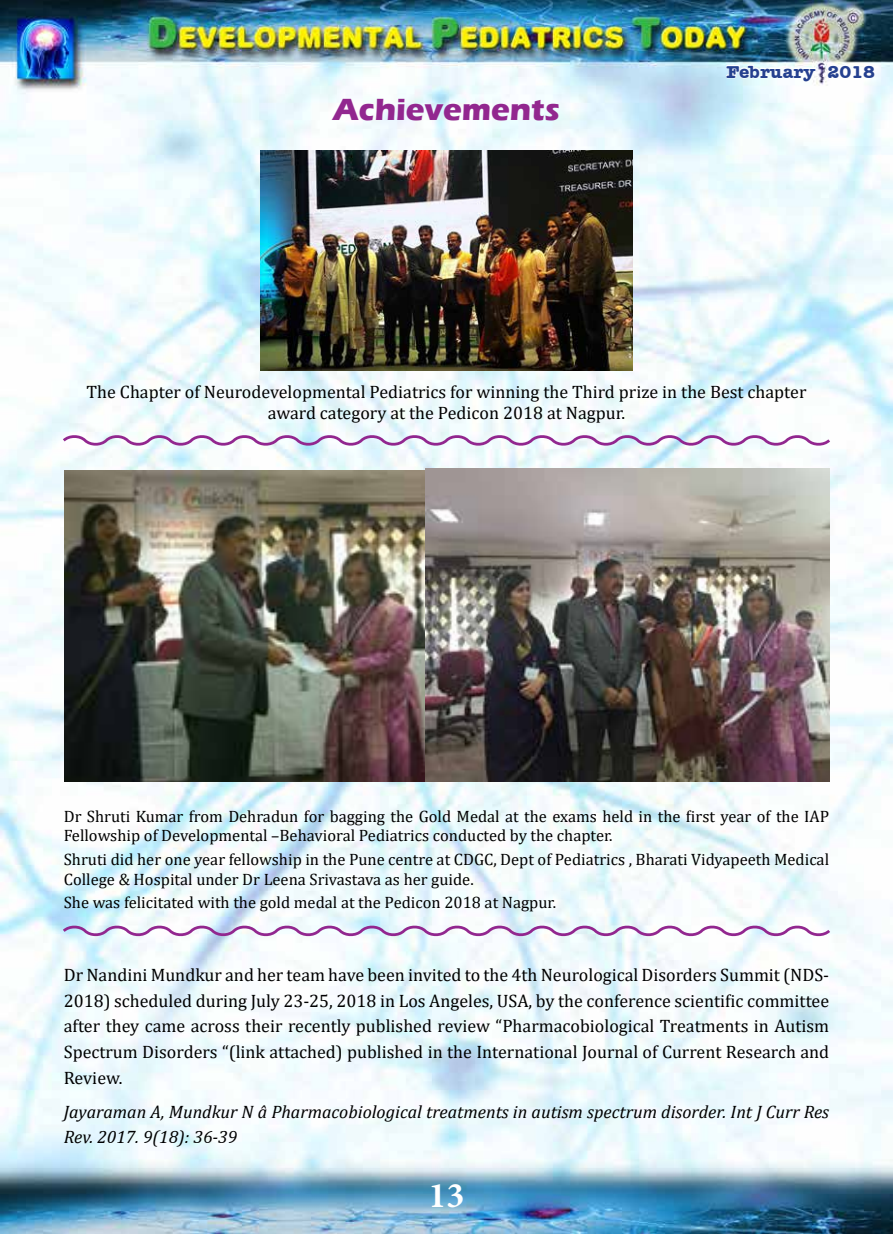
<style>
.page{position:relative;width:893px;height:1234px;background:#fff}
.page>*{position:absolute;margin:0;border:0;box-sizing:border-box;transform-origin:0 0}
.t1{font:700 36px "Minion Pro";color:#fff}
.t2{font:700 31.5px "Eras ITC";color:#92278f}
.t3{font:18px/25.5px "Cambria";color:#000;text-align:center}
.t4{font:italic 18px/25.5px "Cambria";color:#000}
.t5{font:700 18px "Amer Typewriter IT Cby BT";color:#25408f}
.t6{font:16.5px/19.5px "Cambria";color:#000}
</style>
<div class="page">
<img style="left:0;top:0;width:893px;height:1233px">
<svg style="left:725px;top:63px;width:93px;height:20px"></svg>
<svg style="left:826px;top:64px;width:50px;height:16px"></svg>
<img style="left:261px;top:150px;width:371px;height:220px">
<img style="left:65px;top:470px;width:360px;height:311px">
<img style="left:425px;top:469px;width:404px;height:312px">
<svg style="left:60px;top:431px;width:773px;height:18px"></svg>
<svg style="left:60px;top:921px;width:773px;height:18px"></svg>
<h2 class="t2" style="left:333px;top:91px;width:228px">Achievements</h2>
<p class="t5" style="left:727px;top:60px;width:150px">February 2018</p>
<p class="t3" style="left:87px;top:381px;width:721px;line-height:21px">The Chapter of Neurodevelopmental Pediatrics for winning the Third prize in the Best chapter award category at the Pedicon 2018 at Nagpur.</p>
<p class="t6" style="left:64px;top:806px;width:767px">Dr Shruti Kumar from Dehradun for bagging the Gold Medal at the exams held in the first year of the IAP<br>Fellowship of Developmental –Behavioral Pediatrics conducted by the chapter.</p>
<p class="t6" style="left:64px;top:849px;width:767px">Shruti did her one year fellowship in the Pune centre at CDGC, Dept of Pediatrics , Bharati Vidyapeeth Medical<br>College &amp; Hospital under Dr Leena Srivastava as her guide.</p>
<p class="t6" style="left:64px;top:892px;width:494px">She was felicitated with the gold medal at the Pedicon 2018 at Nagpur.</p>
<p class="t3" style="left:64px;top:962px;width:767px;text-align:justify">Dr Nandini Mundkur and her team have been invited to the 4th Neurological Disorders Summit (NDS-2018) scheduled during July 23-25, 2018 in Los Angeles, USA, by the conference scientific committee after they came across their recently published review “Pharmacobiological Treatments in Autism Spectrum Disorders “(link attached) published in the International Journal of Current Research and Review.</p>
<p class="t4" style="left:64px;top:1097px;width:767px">Jayaraman A, Mundkur N â Pharmacobiological treatments in autism spectrum disorder. Int J Curr Res<br>Rev. 2017. 9(18): 36-39</p>
<h1 class="t1" style="left:428px;top:1169px;width:37px">13</h1>
</div>
